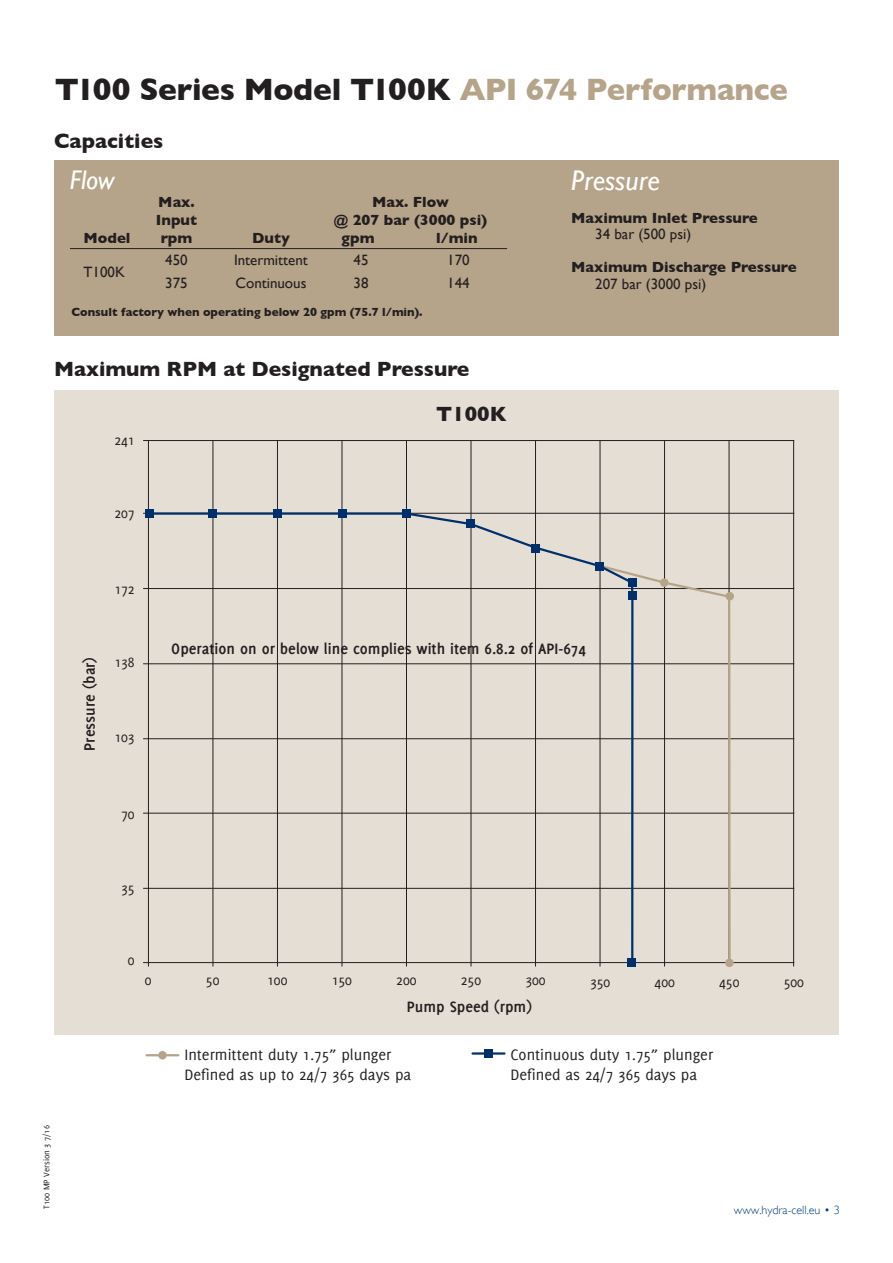
<style>
.page{position:relative;width:893px;height:1263px;background:#fff}
.page>*{position:absolute;margin:0;border:0;box-sizing:border-box;transform-origin:0 0}
.t1{font:700 31.5px "Gill Sans";letter-spacing:-.01em;color:#231f20}
.t2{font:italic 28.5px "Gill Sans";color:#fff}
.t3{font:italic 27px "Gill Sans";color:#fff}
.t4{font:700 21px "Gill Sans";color:#231f20}
.t5{font:16.5px "Delicious";color:#231f20}
.t6{font:700 16.5px "Delicious";color:#231f20}
.t7{font:700 15px "Gill Sans";color:#231f20}
.t8{font:15px "Gill Sans";color:#231f20}
.t9{font:15px "Delicious";color:#231f20}
.t10{font:700 12px "Gill Sans";color:#231f20}
.t11{font:300 12px "Gill Sans";color:#013d7d}
.t12{font:9px "Delicious";color:#231f20}
.s1{color:#b6a48a}
</style>
<div class="page">
<div style="left:54px;top:390px;width:785px;height:644px;background:#e5ded4"></div>
<div style="left:54px;top:160px;width:785px;height:176px;background:#b6a48a"></div>
<hr style="left:70px;top:248px;width:437px;height:1px;background:#231f20">
<div style="left:158px;top:1051px;width:9px;height:8px;background:#b6a48a;border-radius:50%"></div>
<hr style="left:147px;top:1054px;width:31px;height:2px;background:#b6a48a">
<div style="left:484px;top:1049px;width:9px;height:9px;background:#00306c"></div>
<hr style="left:473px;top:1052px;width:31px;height:3px;background:#00306c">
<hr style="left:148px;top:440px;width:1px;height:526px;background:#231f20">
<hr style="left:213px;top:440px;width:1px;height:526px;background:#231f20">
<hr style="left:277px;top:440px;width:1px;height:526px;background:#231f20">
<hr style="left:342px;top:440px;width:1px;height:526px;background:#231f20">
<hr style="left:406px;top:440px;width:1px;height:526px;background:#231f20">
<hr style="left:471px;top:440px;width:1px;height:526px;background:#231f20">
<hr style="left:535px;top:440px;width:1px;height:526px;background:#231f20">
<hr style="left:600px;top:440px;width:1px;height:526px;background:#231f20">
<hr style="left:664px;top:440px;width:1px;height:526px;background:#231f20">
<hr style="left:729px;top:440px;width:1px;height:526px;background:#231f20">
<hr style="left:793px;top:440px;width:1px;height:526px;background:#231f20">
<hr style="left:143px;top:440px;width:651px;height:1px;background:#231f20">
<hr style="left:143px;top:513px;width:651px;height:1px;background:#231f20">
<hr style="left:143px;top:663px;width:651px;height:1px;background:#231f20">
<hr style="left:143px;top:588px;width:651px;height:1px;background:#231f20">
<hr style="left:143px;top:738px;width:651px;height:1px;background:#231f20">
<hr style="left:143px;top:813px;width:651px;height:1px;background:#231f20">
<hr style="left:143px;top:888px;width:651px;height:1px;background:#231f20">
<hr style="left:143px;top:962px;width:651px;height:1px;background:#231f20">
<div style="left:145px;top:509px;width:9px;height:9px;background:#00306c"></div>
<div style="left:208px;top:509px;width:8px;height:9px;background:#00306c"></div>
<div style="left:273px;top:509px;width:8px;height:9px;background:#00306c"></div>
<div style="left:338px;top:509px;width:9px;height:9px;background:#00306c"></div>
<div style="left:402px;top:509px;width:8px;height:9px;background:#00306c"></div>
<div style="left:628px;top:958px;width:8px;height:8px;background:#00306c"></div>
<div style="left:725px;top:592px;width:9px;height:8px;background:#b6a48a;border-radius:50%"></div>
<svg style="left:725px;top:958px;width:9px;height:9px"></svg>
<svg style="left:596px;top:563px;width:136px;height:402px"></svg>
<svg style="left:146px;top:511px;width:489px;height:451px"></svg>
<div style="left:595px;top:562px;width:9px;height:8px;background:#00306c"></div>
<div style="left:628px;top:578px;width:8px;height:9px;background:#00306c"></div>
<div style="left:628px;top:591px;width:8px;height:9px;background:#00306c"></div>
<p class="t1" style="left:55px;top:71px;width:734px">T100 Series Model T100K <span class="s1">API 674 Performance</span></p>
<p class="t4" style="left:54px;top:129px;width:111px">Capacities</p>
<p class="t3" style="left:70px;top:164px;width:46px">Flow</p>
<p class="t7" style="left:158px;top:193px;width:38px">Max.</p>
<p class="t7" style="left:372px;top:193px;width:78px">Max. Flow</p>
<p class="t7" style="left:156px;top:211px;width:43px">Input</p>
<p class="t7" style="left:334px;top:211px;width:155px">@ 207 bar (3000 psi)</p>
<p class="t7" style="left:83px;top:229px;width:49px">Model</p>
<p class="t7" style="left:161px;top:229px;width:33px">rpm</p>
<p class="t7" style="left:252px;top:229px;width:39px">Duty</p>
<p class="t7" style="left:341px;top:229px;width:35px">gpm</p>
<p class="t7" style="left:436px;top:229px;width:43px">l/min</p>
<p class="t8" style="left:83px;top:263px;width:43px">T100K</p>
<p class="t8" style="left:165px;top:251px;width:24px">450</p>
<p class="t8" style="left:234px;top:251px;width:75px">Intermittent</p>
<p class="t8" style="left:353px;top:251px;width:17px">45</p>
<p class="t8" style="left:447px;top:251px;width:24px">170</p>
<p class="t8" style="left:165px;top:274px;width:24px">375</p>
<p class="t8" style="left:235px;top:274px;width:73px">Continuous</p>
<p class="t8" style="left:353px;top:274px;width:16px">38</p>
<p class="t8" style="left:447px;top:274px;width:24px">144</p>
<p class="t10" style="left:71px;top:305px;width:353px">Consult factory when operating below 20 gpm (75.7 l/min).</p>
<p class="t4" style="left:54px;top:356px;width:417px">Maximum RPM at Designated Pressure</p>
<p class="t9" style="left:114px;top:431px;width:22px">241</p>
<p class="t9" style="left:114px;top:505px;width:22px">207</p>
<p class="t9" style="left:114px;top:580px;width:22px">172</p>
<p class="t4" style="left:436px;top:402px;width:72px">T100K</p>
<p class="t2" style="left:571px;top:164px;width:90px">Pressure</p>
<p class="t7" style="left:571px;top:209px;width:188px">Maximum Inlet Pressure</p>
<p class="t8" style="left:595px;top:225px;width:98px">34 bar (500 psi)</p>
<p class="t7" style="left:571px;top:258px;width:227px">Maximum Discharge Pressure</p>
<p class="t8" style="left:595px;top:275px;width:113px">207 bar (3000 psi)</p>
<p class="t12" style="left:42px;top:1209px;width:85px;rotate:-90deg">T100 MP Version 3 7/16</p>
<p class="t6" style="left:80px;top:751px;width:95px;rotate:-90deg">Pressure (bar)</p>
<p class="t9" style="left:114px;top:653px;width:22px">138</p>
<p class="t9" style="left:114px;top:729px;width:22px">103</p>
<p class="t9" style="left:121px;top:806px;width:15px">70</p>
<p class="t6" style="left:171px;top:639px;width:416px">Operation on or below line complies with item 6.8.2 of API-674</p>
<p class="t9" style="left:121px;top:880px;width:15px">35</p>
<p class="t9" style="left:128px;top:951px;width:8px">0</p>
<p class="t9" style="left:145px;top:972px;width:8px">0</p>
<p class="t9" style="left:206px;top:972px;width:15px">50</p>
<p class="t9" style="left:267px;top:972px;width:22px">100</p>
<p class="t9" style="left:332px;top:972px;width:22px">150</p>
<p class="t9" style="left:396px;top:972px;width:22px">200</p>
<p class="t9" style="left:461px;top:972px;width:22px">250</p>
<p class="t6" style="left:407px;top:997px;width:127px">Pump Speed (rpm)</p>
<p class="t9" style="left:525px;top:972px;width:22px">300</p>
<p class="t9" style="left:590px;top:973px;width:22px">350</p>
<p class="t9" style="left:655px;top:973px;width:22px">400</p>
<p class="t9" style="left:719px;top:973px;width:22px">450</p>
<p class="t9" style="left:784px;top:973px;width:22px">500</p>
<p class="t5" style="left:184px;top:1045px;width:209px">Intermittent duty 1.75” plunger</p>
<p class="t5" style="left:184px;top:1065px;width:228px">Defined as up to 24/7 365 days pa</p>
<p class="t5" style="left:510px;top:1045px;width:204px">Continuous duty 1.75” plunger</p>
<p class="t5" style="left:510px;top:1065px;width:188px">Defined as 24/7 365 days pa</p>
<p class="t11" style="left:734px;top:1203px;width:107px">www.hydra-cell.eu • 3</p>
</div>
